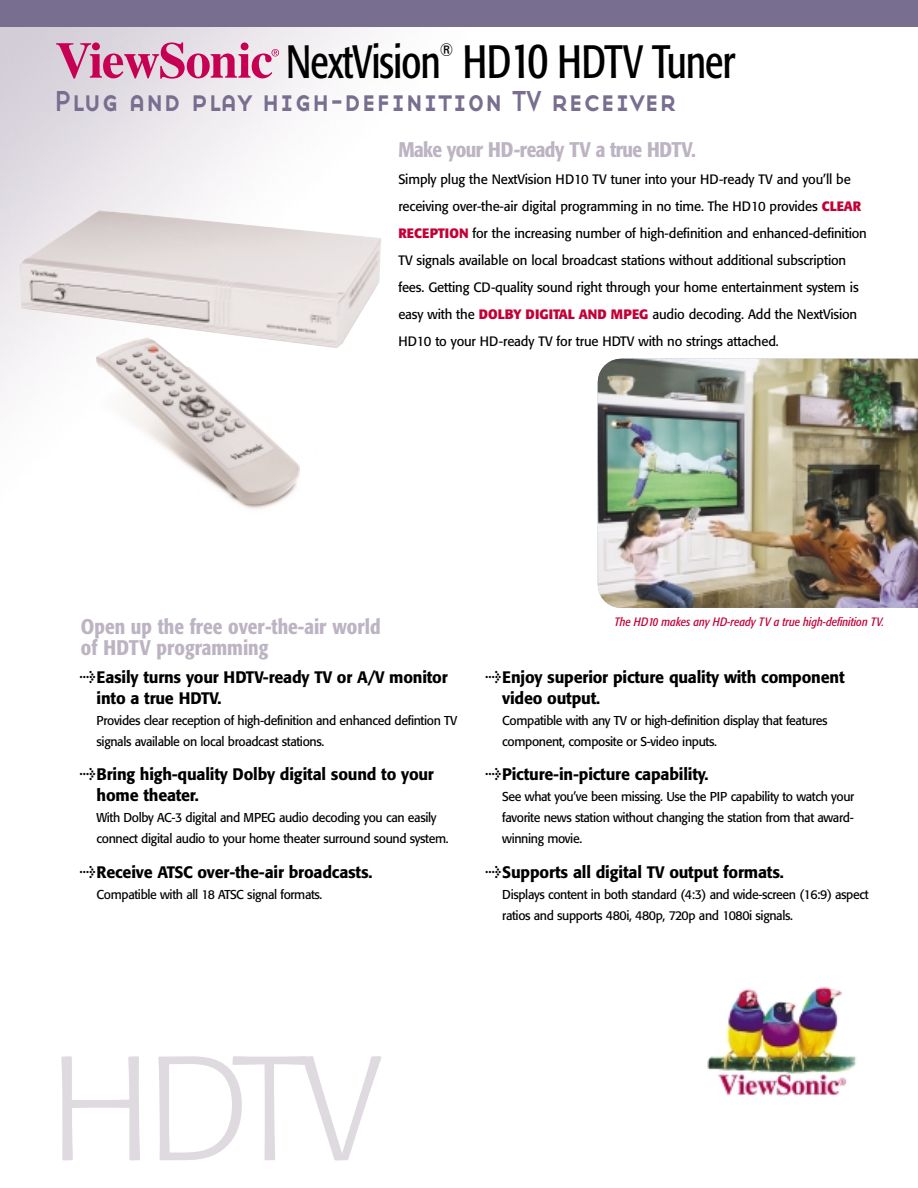
<style>
.page{position:relative;width:918px;height:1188px;background:#fff}
.page>*{position:absolute;margin:0;border:0;box-sizing:border-box;transform-origin:0 0}
.t1{font:300 146.7px "Formata";color:#dfdae0}
.t2{font:condensed 46.35px "Formata";letter-spacing:-.02em;color:#000;scale:.9 1}
.t3{font:30px "Base Nine Small Caps";letter-spacing:-.015em;color:#786f90;scale:.9 1}
.t4{font:500 condensed 21px/21px "Formata";color:#bdb4c3}
.t5{font:500 condensed 21px "Formata";letter-spacing:-.025em;color:#bdb4c3}
.t6{font:condensed 18px "Formata";color:#000;scale:.9 1}
.t7{font:500 16.5px/21px "Formata";letter-spacing:-.01em;color:#000}
.t8{font:13.5px/27px "Formata";letter-spacing:-.01em;color:#000}
.t9{font:12.75px/21px "Formata";letter-spacing:-.03em;color:#000}
.t10{font:italic condensed 12px "Formata";color:#c30036}
.s1{font-size:51px}
.s2{font-weight:700;color:#c30036}
.s3{font-family:"Meta Plus";font-weight:700;font-size:13.5px}
</style>
<div class="page">
<img style="left:20px;top:210px;width:361px;height:295px">
<img style="left:598px;top:359px;width:320px;height:249px">
<div style="left:0;top:0;width:918px;height:27px;background:#786f90"></div>
<svg style="left:56px;top:42px;width:223px;height:37px;background:#d993b3"></svg>
<img style="left:707px;top:987px;width:150px;height:109px">
<h2 class="t2" style="left:286px;top:42px;width:173px">NextVision</h2>
<h3 class="t6" style="left:440px;top:43px;width:16px">®</h3>
<h2 class="t2" style="left:463px;top:42px;width:305px">HD<span class="s1">10</span> HDTV Tuner</h2>
<h3 class="t3" style="left:54px;top:83px;width:694px">Plug and play high-definition TV receiver</h3>
<h3 class="t5" style="left:398px;top:141px;width:299px">Make your HD-ready TV a true HDTV.</h3>
<p class="t8" style="left:398px;top:167px;width:470px">Simply plug the NextVision HD10 TV tuner into your HD-ready TV and you’ll be receiving over-the-air digital programming in no time. The HD10 provides <span class="s2">CLEAR RECEPTION</span> for the increasing number of high-definition and enhanced-definition TV signals available on local broadcast stations without additional subscription fees. Getting CD-quality sound right through your home entertainment system is easy with the <span class="s2">DOLBY DIGITAL AND MPEG</span> audio decoding. Add the NextVision HD10 to your HD-ready TV for true HDTV with no strings attached.</p>
<h3 class="t4" style="left:81px;top:618px;width:301px">Open up the free over-the-air world of HDTV programming</h3>
<p class="t10" style="left:615px;top:617px;width:271px">The HD10 makes any HD-ready TV a true high-definition TV.</p>
<p class="t7" style="left:97px;top:668px;width:353px;text-indent:-17px"><span class="s3">&gt;</span>Easily turns your HDTV-ready TV or A/V monitor into a true HDTV.</p>
<p class="t9" style="left:97px;top:711px;width:362px">Provides clear reception of high-definition and enhanced defintion TV signals available on local broadcast stations.</p>
<p class="t7" style="left:97px;top:765px;width:339px;text-indent:-17px"><span class="s3">&gt;</span>Bring high-quality Dolby digital sound to your home theater.</p>
<p class="t9" style="left:97px;top:808px;width:354px">With Dolby AC-3 digital and MPEG audio decoding you can easily connect digital audio to your home theater surround sound system.</p>
<p class="t7" style="left:79px;top:863px;width:295px"><span class="s3">&gt;</span>Receive ATSC over-the-air broadcasts.</p>
<p class="t9" style="left:97px;top:885px;width:227px">Compatible with all 18 ATSC signal formats.</p>
<p class="t7" style="left:502px;top:668px;width:344px;text-indent:-17px"><span class="s3">&gt;</span>Enjoy superior picture quality with component video output.</p>
<p class="t9" style="left:502px;top:711px;width:327px">Compatible with any TV or high-definition display that features component, composite or S-video inputs.</p>
<p class="t7" style="left:485px;top:765px;width:225px"><span class="s3">&gt;</span>Picture-in-picture capability.</p>
<p class="t9" style="left:502px;top:787px;width:354px;text-align:justify">See what you’ve been missing. Use the PIP capability to watch your favorite news station without changing the station from that award&shy;winning movie.</p>
<p class="t7" style="left:485px;top:863px;width:300px"><span class="s3">&gt;</span>Supports all digital TV output formats.</p>
<p class="t9" style="left:502px;top:885px;width:368px">Displays content in both standard (4:3) and wide-screen (16:9) aspect ratios and supports 480i, 480p, 720p and 1080i signals.</p>
<h1 class="t1" style="left:50px;top:1044px;width:333px">HDTV</h1>
</div>
